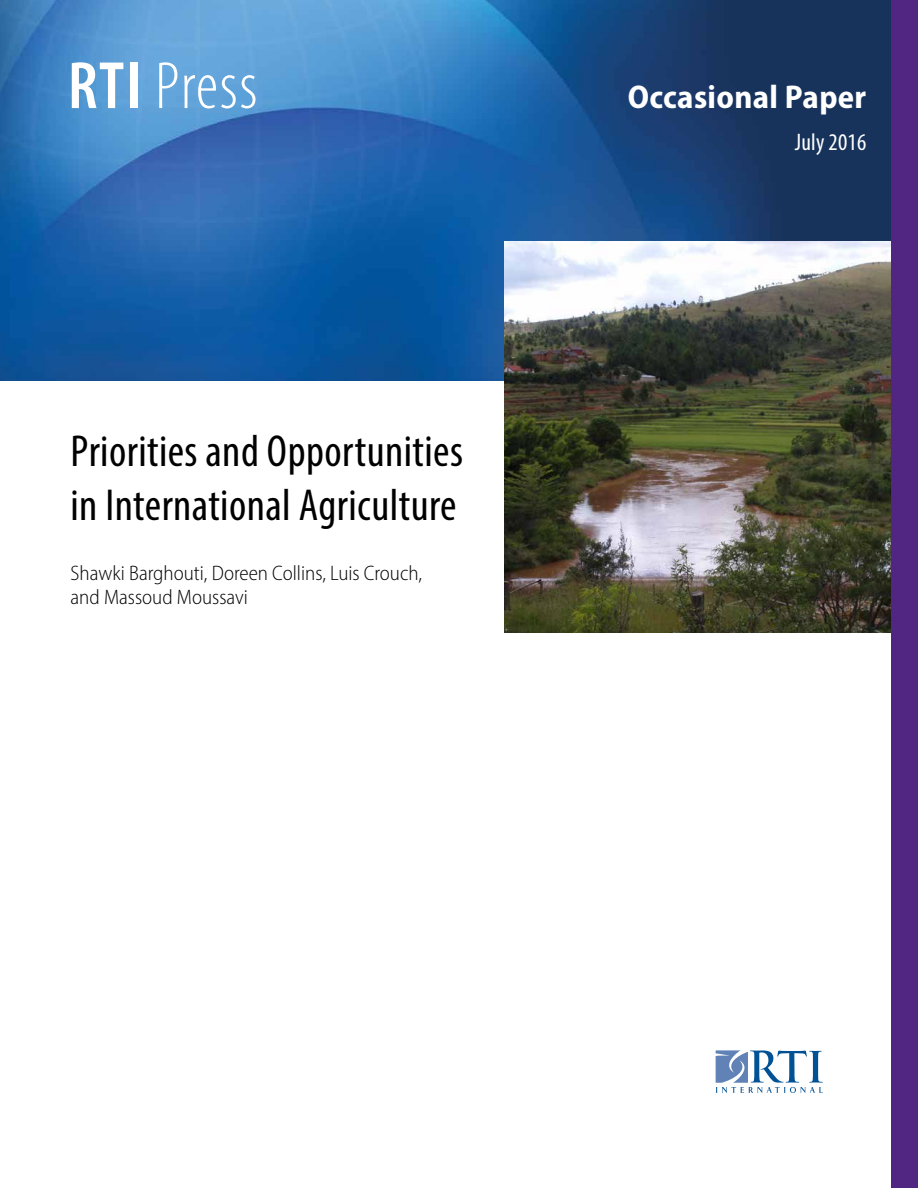
<style>
.page{position:relative;width:918px;height:1188px;background:#fff}
.page>*{position:absolute;margin:0;border:0;box-sizing:border-box;transform-origin:0 0}
.t1{font:300 condensed 67.5px "Myriad Pro";letter-spacing:.02em;color:#fff}
.t2{font:condensed 45px/54px "Myriad Pro";letter-spacing:.01em;color:#000}
.t3{font:700 semi-condensed 33px "Myriad Pro";letter-spacing:.01em;color:#fff}
.t4{font:condensed 24px "Myriad Pro";letter-spacing:.01em;color:#fff}
.t5{font:300 semi-condensed 21px/24px "Myriad Pro";color:#000}
.s1{font-weight:600}
</style>
<div class="page">
<svg style="left:716px;top:1050px;width:107px;height:43px"></svg>
<img style="left:0;top:0;width:891px;height:380px">
<img style="left:505px;top:241px;width:386px;height:391px">
<div style="left:891px;top:0;width:27px;height:1188px;background:#512683"></div>
<h1 class="t1" style="left:68px;top:46px;width:191px"><span class="s1">RTI</span> Press</h1>
<h1 class="t2" style="left:71px;top:423px;width:394px">Priorities and Opportunities in International Agriculture</h1>
<p class="t5" style="left:71px;top:561px;width:353px">Shawki Barghouti, Doreen Collins, Luis Crouch, and Massoud Moussavi</p>
<h3 class="t3" style="left:628px;top:76px;width:240px">Occasional Paper</h3>
<p class="t4" style="left:795px;top:128px;width:73px">July 2016</p>
</div>
